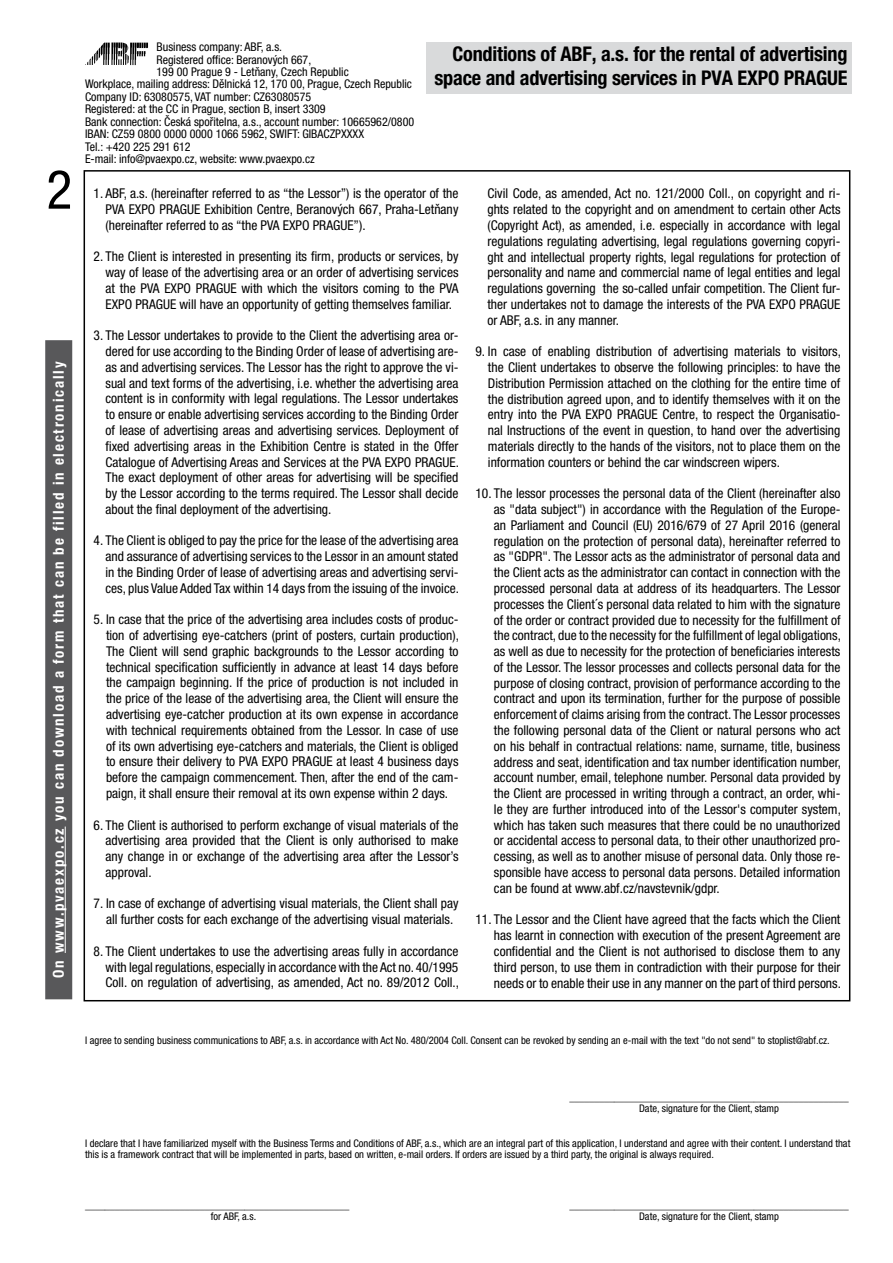
<style>
.page{position:relative;width:893px;height:1263px;background:#fff}
.page>*{position:absolute;margin:0;border:0;box-sizing:border-box;transform-origin:0 0}
.t1{font:condensed 54px "Helvetica Neue LT Pro";color:#000}
.t2{font:700 condensed 20.25px/24px "Helvetica Neue LT Pro";letter-spacing:-.01em;color:#000;text-align:right}
.t3{font:700 condensed 15px "Helvetica Neue LT Pro";letter-spacing:.12em;color:#fff}
.t4{font:condensed 13.5px/15.8px "Helvetica Neue LT Pro";color:#000;text-align:justify}
.t5{font:condensed 12px "Helvetica Neue LT Pro";color:#000}
.t6{font:condensed 10.5px/11.2px "Helvetica Neue LT Pro";color:#000}
.t7{font:condensed 10.5px/11.2px "Helvetica Neue LT Pro";color:#000;text-align:center;scale:.95 1}
</style>
<div class="page">
<svg style="left:85px;top:42px;width:63px;height:23px"></svg>
<div style="left:427px;top:43px;width:425px;height:51px;background:#d9dadb"></div>
<div style="left:45px;top:340px;width:27px;height:659px;background:#58585a"></div>
<hr style="left:65px;top:826px;width:1px;height:127px;background:#fff">
<h1 class="t1" style="left:46px;top:158px;width:27px">2</h1>
<p class="t3" style="left:49px;top:978px;width:618px;rotate:-90deg">On www.pvaexpo.cz you can download a form that can be filled in electronically</p>
<p class="t5" style="left:157px;top:40px;width:127px">Business company: ABF, a.s.</p>
<p class="t5" style="left:157px;top:52px;width:156px">Registered office: Beranových 667,</p>
<p class="t5" style="left:157px;top:65px;width:194px">199 00 Prague 9 - Letňany, Czech Republic</p>
<p class="t5" style="left:85px;top:77px;width:328px">Workplace, mailing address: Dělnická 12, 170 00, Prague, Czech Republic</p>
<p class="t5" style="left:85px;top:90px;width:228px">Company ID: 63080575, VAT number: CZ63080575</p>
<p class="t5" style="left:85px;top:102px;width:242px">Registered: at the CC in Prague, section B, insert 3309</p>
<p class="t5" style="left:85px;top:115px;width:331px">Bank connection: Česká spořitelna, a.s., account number: 10665962/0800</p>
<p class="t5" style="left:85px;top:127px;width:281px">IBAN: CZ59 0800 0000 0000 1066 5962, SWIFT: GIBACZPXXXX</p>
<p class="t5" style="left:85px;top:140px;width:107px">Tel.: +420 225 291 612</p>
<p class="t5" style="left:85px;top:152px;width:231px">E-mail: info@pvaexpo.cz, website: www.pvaexpo.cz</p>
<h2 class="t2" style="left:434px;top:42px;width:415px">Conditions of ABF, a.s. for the rental of advertising space and advertising services in PVA EXPO PRAGUE</h2>
<p class="t4" style="left:106px;top:185px;width:354px;text-indent:-12px">1. ABF, a.s. (hereinafter referred to as “the Lessor”) is the operator of the PVA EXPO PRAGUE Exhibition Centre, Beranových 667, Praha-Letňany (hereinafter referred to as “the PVA EXPO PRAGUE”).</p>
<p class="t4" style="left:106px;top:249px;width:355px;text-indent:-12px">2. The Client is interested in presenting its firm, products or services, by way of lease of the advertising area or an order of advertising services at the PVA EXPO PRAGUE with which the visitors coming to the PVA EXPO PRAGUE will have an opportunity of getting themselves familiar.</p>
<p class="t4" style="left:106px;top:327px;width:355px;text-indent:-12px">3. The Lessor undertakes to provide to the Client the advertising area or&shy;dered for use according to the Binding Order of lease of advertising are&shy;as and advertising services. The Lessor has the right to approve the vi&shy;sual and text forms of the advertising, i.e. whether the advertising area content is in conformity with legal regulations. The Lessor undertakes to ensure or enable advertising services according to the Binding Order of lease of advertising areas and advertising services. Deployment of fixed advertising areas in the Exhibition Centre is stated in the Offer Catalogue of Advertising Areas and Services at the PVA EXPO PRAGUE.<br>The exact deployment of other areas for advertising will be specified by the Lessor according to the terms required. The Lessor shall decide about the final deployment of the advertising.</p>
<p class="t4" style="left:106px;top:533px;width:355px;text-indent:-12px">4. The Client is obliged to pay the price for the lease of the advertising area and assurance of advertising services to the Lessor in an amount stated in the Binding Order of lease of advertising areas and advertising servi&shy;ces, plus Value Added Tax within 14 days from the issuing of the invoice.</p>
<p class="t4" style="left:106px;top:612px;width:354px;text-indent:-12px">5. In case that the price of the advertising area includes costs of produc&shy;tion of advertising eye-catchers (print of posters, curtain production), The Client will send graphic backgrounds to the Lessor according to technical specification sufficiently in advance at least 14 days before the campaign beginning. If the price of production is not included in the price of the lease of the advertising area, the Client will ensure the advertising eye-catcher production at its own expense in accordance with technical requirements obtained from the Lessor. In case of use of its own advertising eye-catchers and materials, the Client is obliged to ensure their delivery to PVA EXPO PRAGUE at least 4 business days before the campaign commencement. Then, after the end of the cam&shy;paign, it shall ensure their removal at its own expense within 2 days.</p>
<p class="t4" style="left:106px;top:817px;width:354px;text-indent:-12px">6. The Client is authorised to perform exchange of visual materials of the advertising area provided that the Client is only authorised to make any change in or exchange of the advertising area after the Lessor’s approval.</p>
<p class="t4" style="left:94px;top:896px;width:366px;text-align:center">7. In case of exchange of advertising visual materials, the Client shall pay all further costs for each exchange of the advertising visual materials.</p>
<p class="t4" style="left:106px;top:943px;width:355px;text-indent:-12px">8. The Client undertakes to use the advertising areas fully in accordance with legal regulations, especially in accordance with the Act no. 40/1995<br>Coll. on regulation of advertising, as amended, Act no. 89/2012 Coll.,</p>
<p class="t4" style="left:487px;top:186px;width:354px">Civil Code, as amended, Act no. 121/2000 Coll., on copyright and ri&shy;ghts related to the copyright and on amendment to certain other Acts (Copyright Act), as amended, i.e. especially in accordance with legal regulations regulating advertising, legal regulations governing copyri&shy;ght and intellectual property rights, legal regulations for protection of personality and name and commercial name of legal entities and legal regulations governing the so-called unfair competition. The Client fur&shy;ther undertakes not to damage the interests of the PVA EXPO PRAGUE or ABF, a.s. in any manner.</p>
<p class="t4" style="left:488px;top:343px;width:354px;text-indent:-12px">9. In case of enabling distribution of advertising materials to visitors, the Client undertakes to observe the following principles: to have the Distribution Permission attached on the clothing for the entire time of the distribution agreed upon, and to identify themselves with it on the entry into the PVA EXPO PRAGUE Centre, to respect the Organisatio&shy;nal Instructions of the event in question, to hand over the advertising materials directly to the hands of the visitors, not to place them on the information counters or behind the car windscreen wipers.</p>
<p class="t4" style="left:494px;top:485px;width:348px;text-indent:-18px">10. The lessor processes the personal data of the Client (hereinafter also as "data subject") in accordance with the Regulation of the Europe&shy;an Parliament and Council (EU) 2016/679 of 27 April 2016 (general regulation on the protection of personal data), hereinafter referred to as "GDPR". The Lessor acts as the administrator of personal data and the Client acts as the administrator can contact in connection with the processed personal data at address of its headquarters. The Lessor processes the Client´s personal data related to him with the signature of the order or contract provided due to necessity for the fulfillment of the contract, due to the necessity for the fulfillment of legal obligations, as well as due to necessity for the protection of beneficiaries interests of the Lessor. The lessor processes and collects personal data for the purpose of closing contract, provision of performance according to the contract and upon its termination, further for the purpose of possible enforcement of claims arising from the contract. The Lessor processes the following personal data of the Client or natural persons who act on his behalf in contractual relations: name, surname, title, business address and seat, identification and tax number identification number, account number, email, telephone number. Personal data provided by the Client are processed in writing through a contract, an order, whi&shy;le they are further introduced into of the Lessor's computer system, which has taken such measures that there could be no unauthorized or accidental access to personal data, to their other unauthorized pro&shy;cessing, as well as to another misuse of personal data. Only those re&shy;sponsible have access to personal data persons. Detailed information can be found at www.abf.cz/navstevnik/gdpr.</p>
<p class="t4" style="left:494px;top:912px;width:348px;text-indent:-18px">11. The Lessor and the Client have agreed that the facts which the Client has learnt in connection with execution of the present Agreement are confidential and the Client is not authorised to disclose them to any third person, to use them in contradiction with their purpose for their needs or to enable their use in any manner on the part of third persons.</p>
<p class="t6" style="left:85px;top:1035px;width:746px">I agree to sending business communications to ABF, a.s. in accordance with Act No. 480/2004 Coll. Consent can be revoked by sending an e-mail with the text "do not send" to stoplist@abf.cz.</p>
<p class="t7" style="left:569px;top:1092px;width:296px">________________________________________________________<br>Date, signature for the Client, stamp</p>
<p class="t6" style="left:85px;top:1137px;width:767px">I declare that I have familiarized myself with the Business Terms and Conditions of ABF, a.s., which are an integral part of this application, I understand and agree with their content. I understand that this is a framework contract that will be implemented in parts, based on written, e-mail orders. If orders are issued by a third party, the original is always required.</p>
<p class="t7" style="left:85px;top:1199px;width:280px">_____________________________________________________</p>
<p class="t7" style="left:569px;top:1199px;width:296px">________________________________________________________</p>
<p class="t6" style="left:211px;top:1210px;width:47px">for ABF, a.s.</p>
<p class="t6" style="left:639px;top:1210px;width:141px">Date, signature for the Client, stamp</p>
</div>
